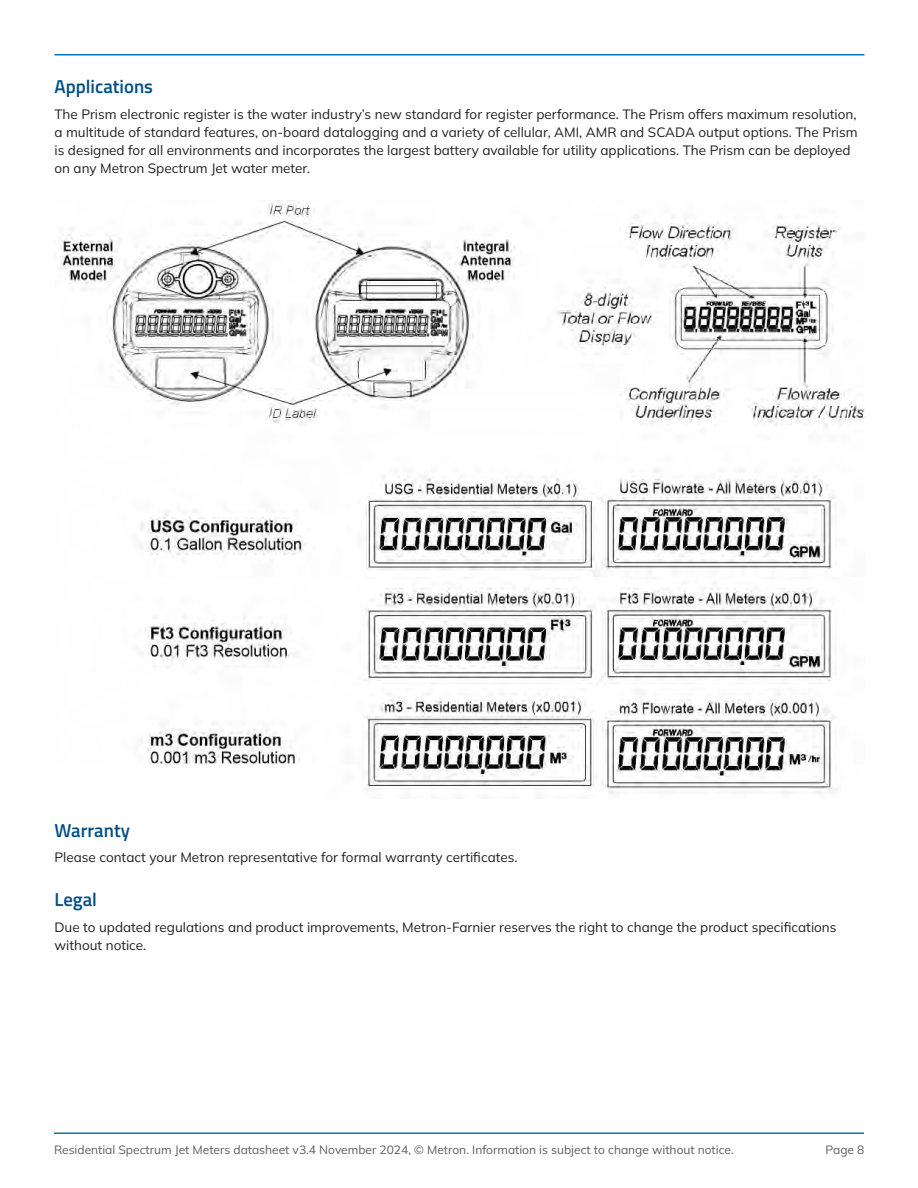
<style>
.page{position:relative;width:918px;height:1188px;background:#fff}
.page>*{position:absolute;margin:0;border:0;box-sizing:border-box;transform-origin:0 0}
.Metron_Header_3_blue{font:600 18.75px "Titillium Web";color:#004f85}
.Metron_Body_9pt{font:13.5px/18px "Mulish";color:#231f20}
.t1{font:12px "Mulish";color:#5e5e5e}
</style>
<div class="page">
<hr style="left:54px;top:1132px;width:810px;height:2px;background:#0974b7">
<hr style="left:54px;top:54px;width:810px;height:2px;background:#0974b7">
<img style="left:59px;top:200px;width:805px;height:594px">
<p class="Metron_Header_3_blue" style="left:54px;top:73px;width:100px">Applications</p>
<p class="Metron_Body_9pt" style="left:54px;top:105px;width:805px">The Prism electronic register is the water industry’s new standard for register performance. The Prism offers maximum resolution, a multitude of standard features, on-board datalogging and a variety of cellular, AMI, AMR and SCADA output options. The Prism is designed for all environments and incorporates the largest battery available for utility applications. The Prism can be deployed on any Metron Spectrum Jet water meter.</p>
<p class="Metron_Header_3_blue" style="left:54px;top:816px;width:77px">Warranty</p>
<p class="Metron_Body_9pt" style="left:54px;top:848px;width:465px">Please contact your Metron representative for formal warranty certificates.</p>
<p class="Metron_Header_3_blue" style="left:54px;top:885px;width:44px">Legal</p>
<p class="Metron_Body_9pt" style="left:54px;top:917px;width:784px">Due to updated regulations and product improvements, Metron-Farnier reserves the right to change the product specifications without notice.</p>
<p class="t1" style="left:54px;top:1141px;width:681px">Residential Spectrum Jet Meters datasheet v3.4 November 2024, © Metron. Information is subject to change without notice.</p>
<p class="t1" style="left:826px;top:1141px;width:40px">Page 8</p>
</div>
